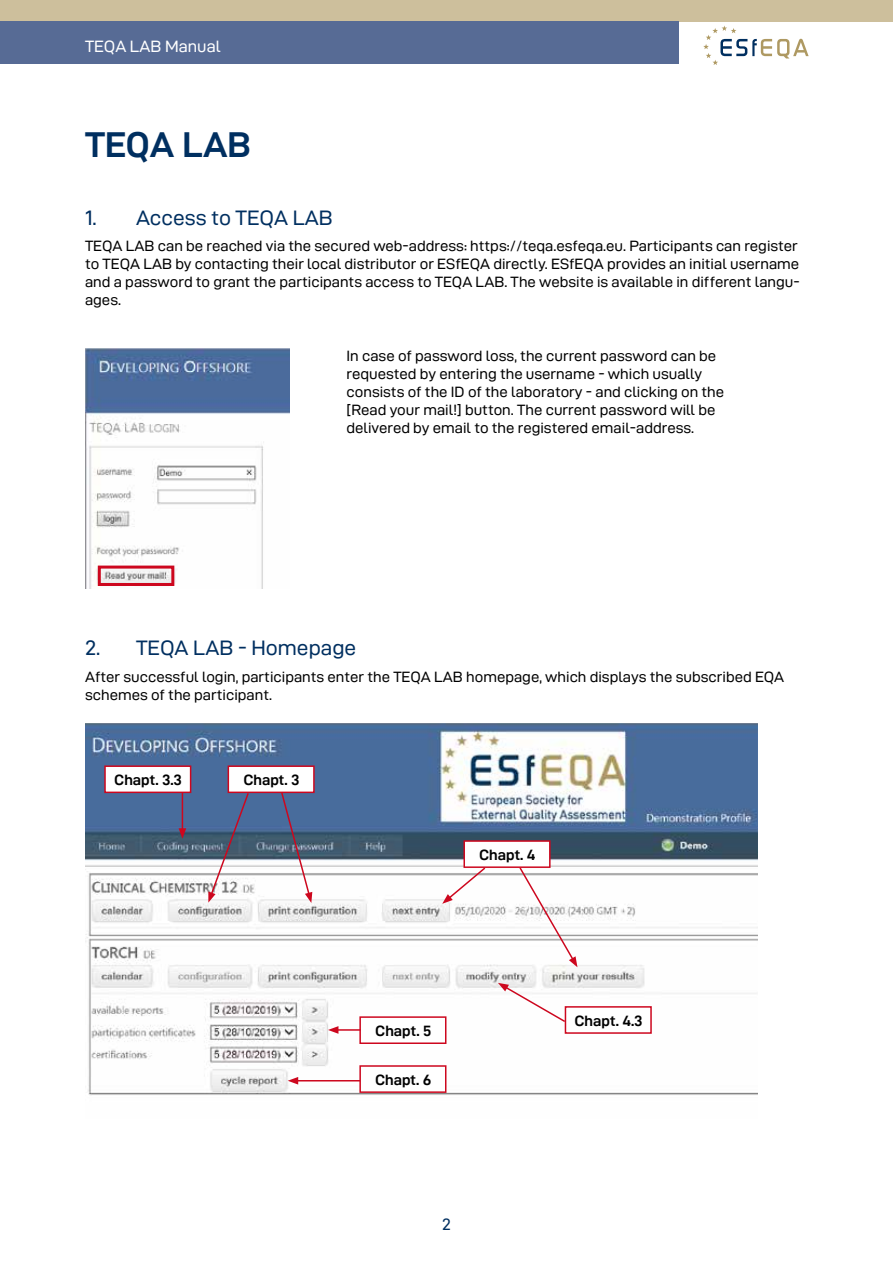
<style>
.page{position:relative;width:893px;height:1263px;background:#fff}
.page>*{position:absolute;margin:0;border:0;box-sizing:border-box;transform-origin:0 0}
.t1{font:36px "D DIN Exp Bold";color:#002f60}
.t2{font:21px "D DIN Exp";color:#002f60}
.t3{font:16.5px "D DIN Exp";color:#fff}
.t4{font:16.5px "D DIN Exp";color:#002f60}
.t5{font:15px/18px "D DIN Exp";color:#000}
.t6{font:15px "D DIN Exp Bold";color:#000}
</style>
<div class="page">
<div style="left:0;top:0;width:893px;height:21px;background:#cdbf9c"></div>
<div style="left:0;top:21px;width:679px;height:43px;background:#576b95"></div>
<svg style="left:703px;top:26px;width:106px;height:39px"></svg>
<img style="left:85px;top:349px;width:204px;height:240px">
<img style="left:85px;top:724px;width:673px;height:371px">
<div style="left:565px;top:1006px;width:87px;height:28px;background:#fff;border:2px solid #cd071e"></div>
<div style="left:463px;top:840px;width:88px;height:28px;background:#fff;border:2px solid #cd071e"></div>
<div style="left:228px;top:765px;width:87px;height:28px;background:#fff;border:2px solid #cd071e"></div>
<div style="left:104px;top:765px;width:87px;height:28px;background:#fff;border:2px solid #cd071e"></div>
<div style="left:359px;top:1016px;width:87px;height:28px;background:#fff;border:2px solid #cd071e"></div>
<div style="left:359px;top:1065px;width:87px;height:28px;background:#fff;border:2px solid #cd071e"></div>
<hr style="left:182px;top:792px;width:1px;height:39px;background:#cd071e">
<svg style="left:179px;top:828px;width:7px;height:11px"></svg>
<svg style="left:208px;top:791px;width:42px;height:112px"></svg>
<svg style="left:498px;top:983px;width:69px;height:40px"></svg>
<hr style="left:296px;top:1080px;width:64px;height:1px;background:#cd071e">
<svg style="left:288px;top:1077px;width:10px;height:7px"></svg>
<svg style="left:280px;top:790px;width:32px;height:113px"></svg>
<svg style="left:442px;top:866px;width:45px;height:38px"></svg>
<svg style="left:518px;top:866px;width:59px;height:101px"></svg>
<hr style="left:336px;top:1029px;width:25px;height:2px;background:#cd071e">
<svg style="left:328px;top:1026px;width:10px;height:8px"></svg>
<div style="left:98px;top:566px;width:76px;height:20px;border:3px solid #cd071e"></div>
<p class="t3" style="left:85px;top:37px;width:137px">TEQA LAB Manual</p>
<h1 class="t1" style="left:85px;top:125px;width:168px">TEQA LAB</h1>
<h2 class="t2" style="left:85px;top:206px;width:249px">1. Access to TEQA LAB</h2>
<p class="t5" style="left:85px;top:237px;width:716px">TEQA LAB can be reached via the secured web-address: https://teqa.esfeqa.eu. Participants can register to TEQA LAB by contacting their local distributor or ESfEQA directly. ESfEQA provides an initial username and a password to grant the participants access to TEQA LAB. The website is available in different langu&shy;ages.</p>
<p class="t5" style="left:347px;top:347px;width:379px">In case of password loss, the current password can be requested by entering the username - which usually consists of the ID of the laboratory - and clicking on the [Read your mail!] button. The current password will be delivered by email to the registered email-address.</p>
<h2 class="t2" style="left:85px;top:637px;width:273px">2. TEQA LAB - Homepage</h2>
<p class="t5" style="left:85px;top:667px;width:701px">After successful login, participants enter the TEQA LAB homepage, which displays the subscribed EQA schemes of the participant.</p>
<p class="t6" style="left:114px;top:772px;width:69px">Chapt. 3.3</p>
<p class="t6" style="left:243px;top:772px;width:58px">Chapt. 3</p>
<p class="t6" style="left:479px;top:847px;width:58px">Chapt. 4</p>
<p class="t6" style="left:375px;top:1023px;width:58px">Chapt. 5</p>
<p class="t6" style="left:375px;top:1072px;width:58px">Chapt. 6</p>
<p class="t4" style="left:442px;top:1215px;width:10px">2</p>
<p class="t6" style="left:574px;top:1012px;width:70px">Chapt. 4.3</p>
</div>
